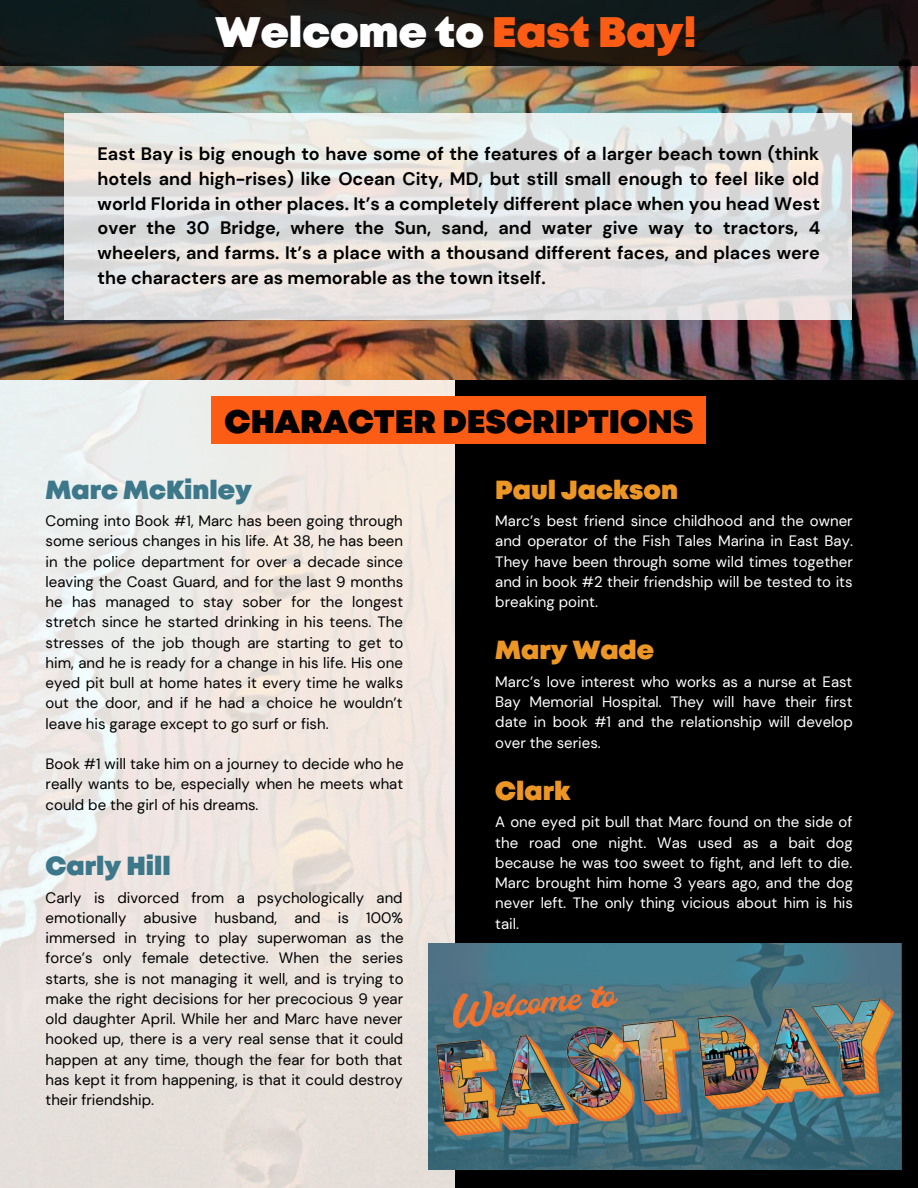
<style>
.page{position:relative;width:918px;height:1188px;background:#fff}
.page>*{position:absolute;margin:0;border:0;box-sizing:border-box;transform-origin:0 0}
.t1{font:900 42.6px "Mont";color:#fff}
.t2{font:900 32.55px "Mont";color:#000}
.t3{font:900 26.25px "Mont";color:#ec9625}
.t4{font:900 26.25px "Mont";color:#3c778a}
.t5{font:700 18px/24.8px "DM Sans";color:#000;text-align:justify}
.t6{font:15px/20.2px "DM Sans";color:#000;text-align:justify}
.t7{font:15px/20.2px "DM Sans";color:#fff;text-align:justify}
.s1{color:#fd5c15}
</style>
<div class="page">
<img style="left:0;top:379px;width:456px;height:809px">
<div style="left:456px;top:375px;width:462px;height:813px;background:#000"></div>
<img style="left:0;top:66px;width:918px;height:313px">
<div style="left:0;top:0;width:918px;height:66px;background:linear-gradient(to bottom,#141919,#191713)"></div>
<svg style="left:65px;top:113px;width:787px;height:206px;background:#e3e2e1"></svg>
<div style="left:211px;top:397px;width:495px;height:47px;background:#fd5c15"></div>
<svg style="left:428px;top:943px;width:474px;height:226px;background:#427383"></svg>
<img style="left:437px;top:987px;width:457px;height:148px">
<h1 class="t1" style="left:216px;top:16px;width:483px">Welcome to <span class="s1">East Bay!</span></h1>
<p class="t5" style="left:98px;top:142px;width:724px">East Bay is big enough to have some of the features of a larger beach town (think hotels and high-rises) like Ocean City, MD, but still small enough to feel like old world Florida in other places. It’s a completely different place when you head West over the 30 Bridge, where the Sun, sand, and water give way to tractors, 4 wheelers, and farms. It’s a place with a thousand different faces, and places were the characters are as memorable as the town itself.</p>
<h2 class="t2" style="left:225px;top:409px;width:470px">CHARACTER DESCRIPTIONS</h2>
<h3 class="t4" style="left:46px;top:480px;width:208px">Marc McKinley</h3>
<p class="t6" style="left:46px;top:511px;width:359px">Coming into Book #1, Marc has been going through some serious changes in his life. At 38, he has been in the police department for over a decade since leaving the Coast Guard, and for the last 9 months he has managed to stay sober for the longest stretch since he started drinking in his teens. The stresses of the job though are starting to get to him, and he is ready for a change in his life. His one eyed pit bull at home hates it every time he walks out the door, and if he had a choice he wouldn’t leave his garage except to go surf or fish.</p>
<p class="t6" style="left:46px;top:754px;width:360px">Book #1 will take him on a journey to decide who he really wants to be, especially when he meets what could be the girl of his dreams.</p>
<h3 class="t4" style="left:46px;top:856px;width:127px">Carly Hill</h3>
<p class="t6" style="left:46px;top:887px;width:359px">Carly is divorced from a psychologically and emotionally abusive husband, and is 100% immersed in trying to play superwoman as the force’s only female detective. When the series starts, she is not managing it well, and is trying to make the right decisions for her precocious 9 year old daughter April. While her and Marc have never hooked up, there is a very real sense that it could happen at any time, though the fear for both that has kept it from happening, is that it could destroy their friendship.</p>
<h3 class="t3" style="left:495px;top:480px;width:184px">Paul Jackson</h3>
<p class="t7" style="left:495px;top:511px;width:359px">Marc’s best friend since childhood and the owner and operator of the Fish Tales Marina in East Bay.<br>They have been through some wild times together and in book #2 their friendship will be tested to its breaking point.</p>
<h3 class="t3" style="left:495px;top:640px;width:160px">Mary Wade</h3>
<p class="t7" style="left:495px;top:672px;width:359px">Marc’s love interest who works as a nurse at East Bay Memorial Hospital. They will have their first date in book #1 and the relationship will develop over the series.</p>
<h3 class="t3" style="left:495px;top:781px;width:77px">Clark</h3>
<p class="t7" style="left:495px;top:812px;width:359px">A one eyed pit bull that Marc found on the side of the road one night. Was used as a bait dog because he was too sweet to fight, and left to die.<br>Marc brought him home 3 years ago, and the dog never left. The only thing vicious about him is his tail.</p>
</div>
